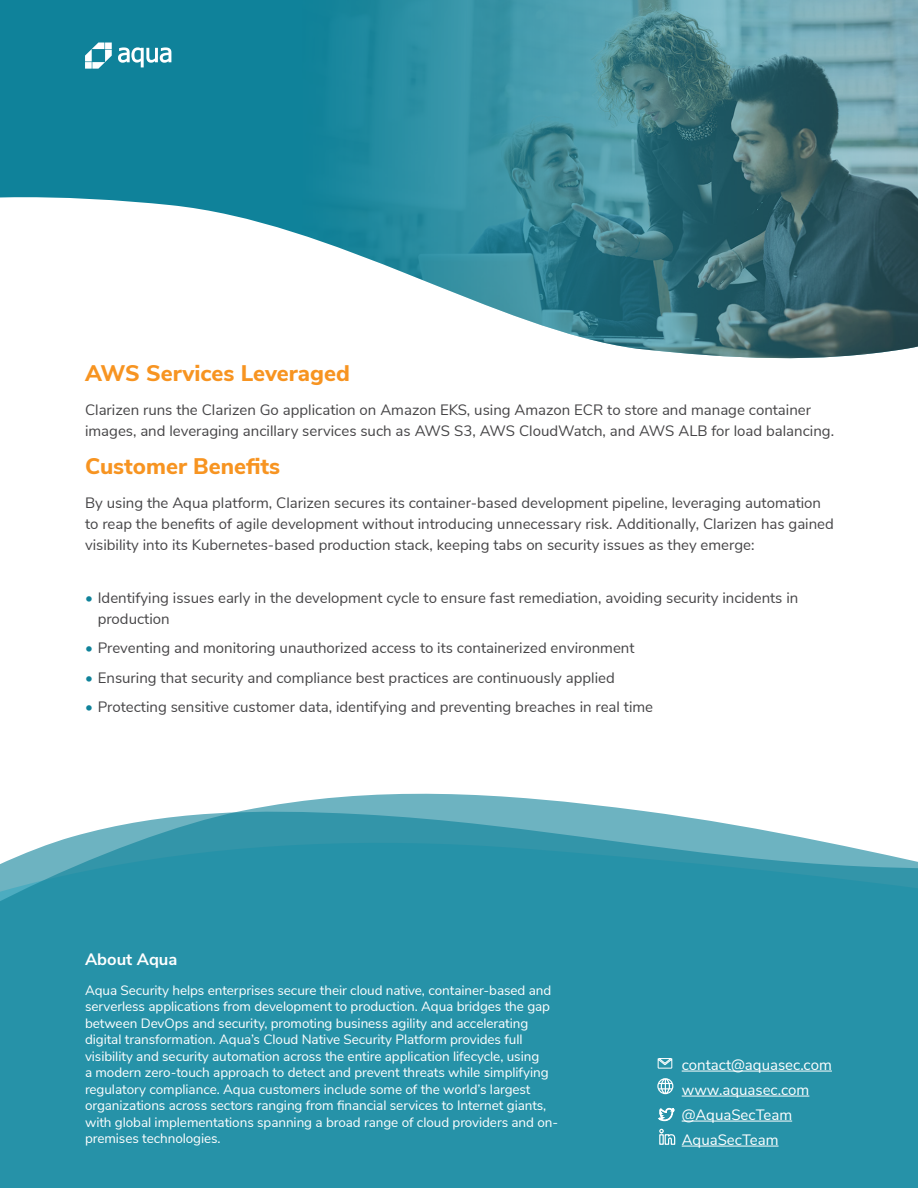
<style>
.page{position:relative;width:918px;height:1188px;background:#fff}
.page>*{position:absolute;margin:0;border:0;box-sizing:border-box;transform-origin:0 0}
.t1{font:800 22.5px "Nunito Sans";color:#f79421}
.t2{font:700 16.5px "Nunito Sans";color:#fff}
.t3{font:15px/21px "Nunito Sans";color:#464547}
.t4{font:15px/25px "Nunito Sans";color:#fff}
.t5{font:13.5px/16.5px "Nunito Sans";letter-spacing:-.005em;color:#fff}
.s1{color:#0f829a}
</style>
<div class="page">
<svg style="left:0;top:0;width:302px;height:235px;background:#2c91a6"></svg>
<img style="left:302px;top:0;width:616px;height:359px">
<svg style="left:0;top:793px;width:918px;height:395px;background:#389baf"></svg>
<svg style="left:118px;top:47px;width:53px;height:20px"></svg>
<svg style="left:85px;top:43px;width:27px;height:26px"></svg>
<hr style="left:682px;top:1071px;width:150px;height:1px;background:#fff">
<hr style="left:682px;top:1096px;width:127px;height:1px;background:#fff">
<hr style="left:682px;top:1121px;width:110px;height:1px;background:#fff">
<hr style="left:682px;top:1146px;width:97px;height:1px;background:#fff">
<svg style="left:658px;top:1108px;width:17px;height:13px"></svg>
<svg style="left:659px;top:1128px;width:17px;height:17px"></svg>
<svg style="left:657px;top:1078px;width:16px;height:16px"></svg>
<svg style="left:657px;top:1057px;width:16px;height:12px"></svg>
<h1 class="t1" style="left:85px;top:357px;width:266px">AWS Services Leveraged</h1>
<p class="t3" style="left:85px;top:398px;width:751px">Clarizen runs the Clarizen Go application on Amazon EKS, using Amazon ECR to store and manage container images, and leveraging ancillary services such as AWS S3, AWS CloudWatch, and AWS ALB for load balancing.</p>
<h1 class="t1" style="left:85px;top:450px;width:197px">Customer Benefits</h1>
<p class="t3" style="left:85px;top:491px;width:750px">By using the Aqua platform, Clarizen secures its container-based development pipeline, leveraging automation to reap the benefits of agile development without introducing unnecessary risk. Additionally, Clarizen has gained visibility into its Kubernetes-based production stack, keeping tabs on security issues as they emerge:</p>
<p class="t3" style="left:98px;top:586px;width:702px;text-indent:-13px"><span class="s1">•</span> Identifying issues early in the development cycle to ensure fast remediation, avoiding security incidents in production</p>
<p class="t3" style="left:85px;top:637px;width:551px"><span class="s1">•</span> Preventing and monitoring unauthorized access to its containerized environment</p>
<p class="t3" style="left:85px;top:666px;width:531px"><span class="s1">•</span> Ensuring that security and compliance best practices are continuously applied</p>
<p class="t3" style="left:85px;top:696px;width:570px"><span class="s1">•</span> Protecting sensitive customer data, identifying and preventing breaches in real time</p>
<p class="t2" style="left:85px;top:947px;width:94px">About Aqua</p>
<p class="t5" style="left:85px;top:981px;width:468px">Aqua Security helps enterprises secure their cloud native, container-based and serverless applications from development to production. Aqua bridges the gap between DevOps and security, promoting business agility and accelerating digital transformation. Aqua s’ Cloud Native Security Platform provides full visibility and security automation across the entire application lifecycle, using<br>a modern zero-touch approach to detect and prevent threats while simplifying regulatory compliance. Aqua customers include some of the world s’ largest organizations across sectors ranging from financial services to Internet giants,</p>
<p class="t5" style="left:85px;top:1129px;width:137px">premises technologies.</p>
<p class="t5" style="left:85px;top:1113px;width:475px">with global implementations spanning a broad range of cloud providers and on-</p>
<p class="t4" style="left:682px;top:1051px;width:152px">contact@aquasec.com www.aquasec.com @AquaSecTeam<br>AquaSecTeam</p>
</div>
